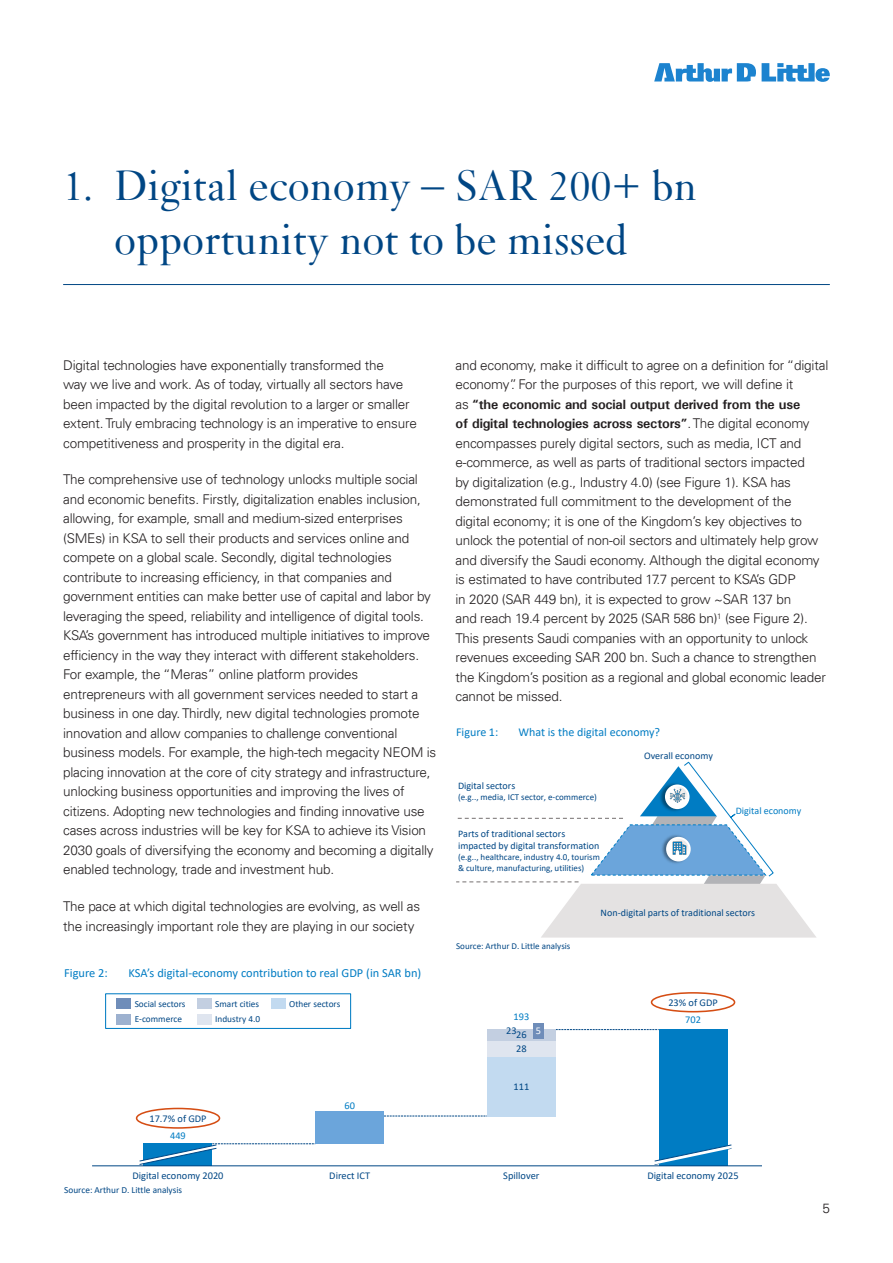
<style>
.page{position:relative;width:893px;height:1263px;background:#fff}
.page>*{position:absolute;margin:0;border:0;box-sizing:border-box;transform-origin:0 0}
.ADL-Headlines{font:45px/54px "Janson";color:#004684;text-align:center}
.ADL_Body_Copy{font:300 13.5px/19.5px "Univers LT";letter-spacing:-.015em;color:#231f20}
.t1{font:12.45px "Calibri";color:#007cc3}
.t2{font:12px "Calibri";color:#007cc3}
.t3{font:10.35px "Calibri";color:#004785}
.t4{font:10.35px "Calibri";color:#007cc3}
.t5{font:10.35px "Calibri";color:#fff}
.t6{font:10.05px/12px "Calibri";color:#004785}
.t7{font:10.05px "Calibri";color:#007cc3}
.t8{font:9.3px "Calibri";color:#004785}
.t9{font:9px/10.8px "Calibri";color:#004785}
.s1{font-family:"Univers";font-weight:700}
</style>
<div class="page">
<svg style="left:654px;top:63px;width:176px;height:19px"></svg>
<hr style="left:63px;top:284px;width:767px;height:1px;background:#004684">
<svg style="left:456px;top:762px;width:360px;height:175px"></svg>
<img style="left:658px;top:780px;width:33px;height:33px">
<div style="left:665px;top:784px;width:25px;height:25px;border:2px solid #fff;border-radius:50%"></div>
<img style="left:659px;top:833px;width:33px;height:32px">
<div style="left:667px;top:838px;width:23px;height:22px;background:#fff;border-radius:50%"></div>
<div style="left:666px;top:837px;width:25px;height:24px;border:2px solid #fff;border-radius:50%"></div>
<img style="left:667px;top:785px;width:21px;height:21px">
<img style="left:670px;top:838px;width:19px;height:20px">
<div style="left:105px;top:993px;width:246px;height:36px;border:1px solid #007cc3"></div>
<svg style="left:556px;top:1029px;width:103px;height:1px"></svg>
<svg style="left:384px;top:1116px;width:103px;height:1px"></svg>
<div style="left:659px;top:1029px;width:68px;height:137px;background:#007cc3"></div>
<div style="left:487px;top:1056px;width:69px;height:60px;background:#c2daf0"></div>
<div style="left:315px;top:1111px;width:69px;height:32px;background:#6ba5db"></div>
<div style="left:487px;top:1041px;width:69px;height:15px;background:#dfe5ef"></div>
<div style="left:487px;top:1029px;width:69px;height:12px;background:#c3cfe1"></div>
<hr style="left:92px;top:1165px;width:669px;height:1px;background:#004785">
<svg style="left:139px;top:1143px;width:176px;height:22px"></svg>
<svg style="left:654px;top:1144px;width:78px;height:21px"></svg>
<div style="left:533px;top:1023px;width:11px;height:16px;background:#6f8db9"></div>
<div style="left:136px;top:1108px;width:84px;height:21px;border:2px solid #d54d13;border-radius:50%"></div>
<div style="left:651px;top:992px;width:84px;height:20px;border:2px solid #d54d13;border-radius:50%"></div>
<div style="left:117px;top:1014px;width:14px;height:10px;background:#9db1cf"></div>
<div style="left:117px;top:998px;width:14px;height:11px;background:#6f8db9"></div>
<div style="left:197px;top:1014px;width:14px;height:10px;background:#dfe5ef"></div>
<div style="left:197px;top:998px;width:14px;height:11px;background:#c3cfe1"></div>
<div style="left:271px;top:998px;width:14px;height:11px;background:#c2daf0"></div>
<p class="ADL-Headlines" style="left:63px;top:159px;width:635px">1. Digital economy – SAR 200+ bn opportunity not to be missed</p>
<p class="ADL_Body_Copy" style="left:63px;top:355px;width:355px">Digital technologies have exponentially transformed the<br>way we live and work. As of today, virtually all sectors have been impacted by the digital revolution to a larger or smaller extent. Truly embracing technology is an imperative to ensure competitiveness and prosperity in the digital era.</p>
<p class="ADL_Body_Copy" style="left:63px;top:470px;width:375px">The comprehensive use of technology unlocks multiple social and economic benefits. Firstly, digitalization enables inclusion, allowing, for example, small and medium-sized enterprises (SMEs) in KSA to sell their products and services online and compete on a global scale. Secondly, digital technologies contribute to increasing efficiency, in that companies and government entities can make better use of capital and labor by leveraging the speed, reliability and intelligence of digital tools.<br>KSA’s government has introduced multiple initiatives to improve efficiency in the way they interact with different stakeholders.<br>For example, the “Meras” online platform provides entrepreneurs with all government services needed to start a business in one day. Thirdly, new digital technologies promote innovation and allow companies to challenge conventional business models. For example, the high-tech megacity NEOM is placing innovation at the core of city strategy and infrastructure, unlocking business opportunities and improving the lives of citizens. Adopting new technologies and finding innovative use cases across industries will be key for KSA to achieve its Vision 2030 goals of diversifying the economy and becoming a digitally enabled technology, trade and investment hub.</p>
<p class="ADL_Body_Copy" style="left:63px;top:896px;width:358px">The pace at which digital technologies are evolving, as well as the increasingly important role they are playing in our society</p>
<p class="t1" style="left:64px;top:964px;width:45px">Figure 2:</p>
<p class="t1" style="left:129px;top:964px;width:294px">KSA’s digital-economy contribution to real GDP (in SAR bn)</p>
<p class="ADL_Body_Copy" style="left:455px;top:355px;width:374px">and economy, make it difficult to agree on a definition for “digital economy”. For the purposes of this report, we will define it<br>as <span class="s1">“the economic and social output derived from the use<br>of digital technologies across sectors”</span>. The digital economy encompasses purely digital sectors, such as media, ICT and e-commerce, as well as parts of traditional sectors impacted<br>by digitalization (e.g., Industry 4.0) (see Figure 1). KSA has demonstrated full commitment to the development of the digital economy; it is one of the Kingdom’s key objectives to unlock the potential of non-oil sectors and ultimately help grow and diversify the Saudi economy. Although the digital economy is estimated to have contributed 17.7 percent to KSA’s GDP<br>in 2020 (SAR 449 bn), it is expected to grow ~SAR 137 bn<br>and reach 19.4 percent by 2025 (SAR 586 bn)<sup>1</sup> (see Figure 2).<br>This presents Saudi companies with an opportunity to unlock revenues exceeding SAR 200 bn. Such a chance to strengthen the Kingdom’s position as a regional and global economic leader cannot be missed.</p>
<p class="t2" style="left:456px;top:724px;width:44px">Figure 1:</p>
<p class="t2" style="left:519px;top:724px;width:143px">What is the digital economy?</p>
<p class="t6" style="left:458px;top:780px;width:59px">Digital sectors</p>
<p class="t9" style="left:458px;top:792px;width:140px">(e.g.., media, ICT sector, e-commerce)</p>
<p class="t6" style="left:458px;top:827px;width:143px">Parts of traditional sectors impacted by digital transformation</p>
<p class="t9" style="left:458px;top:851px;width:143px">(e.g.., healthcare, industry 4.0, tourism &amp; culture, manufacturing, utilities)</p>
<p class="t6" style="left:644px;top:750px;width:70px">Overall economy</p>
<p class="t7" style="left:736px;top:804px;width:67px">Digital economy</p>
<p class="t9" style="left:456px;top:940px;width:116px">Source: Arthur D. Little analysis</p>
<p class="t6" style="left:601px;top:906px;width:156px">Non-digital parts of traditional sectors</p>
<p class="t8" style="left:135px;top:997px;width:52px">Social sectors</p>
<p class="t3" style="left:668px;top:995px;width:51px">23% of GDP</p>
<p class="t8" style="left:135px;top:1013px;width:49px">E-commerce</p>
<p class="t8" style="left:215px;top:1013px;width:47px">Industry 4.0</p>
<p class="t8" style="left:215px;top:997px;width:46px">Smart cities</p>
<p class="t8" style="left:289px;top:997px;width:53px">Other sectors</p>
<p class="t4" style="left:513px;top:1009px;width:17px">193</p>
<p class="t4" style="left:685px;top:1012px;width:17px">702</p>
<p class="t3" style="left:506px;top:1023px;width:12px">23</p>
<p class="t3" style="left:516px;top:1027px;width:12px">26</p>
<p class="t3" style="left:516px;top:1041px;width:12px">28</p>
<p class="t5" style="left:536px;top:1024px;width:7px">5</p>
<p class="t3" style="left:149px;top:1111px;width:59px">17.7% of GDP</p>
<p class="t4" style="left:170px;top:1128px;width:17px">449</p>
<p class="t4" style="left:344px;top:1099px;width:12px">60</p>
<p class="t3" style="left:132px;top:1168px;width:93px">Digital economy 2020</p>
<p class="t3" style="left:329px;top:1168px;width:42px">Direct ICT</p>
<p class="t8" style="left:64px;top:1183px;width:119px">Source: Arthur D. Little analysis</p>
<p class="t3" style="left:513px;top:1079px;width:17px">111</p>
<p class="t3" style="left:503px;top:1168px;width:38px">Spillover</p>
<p class="t3" style="left:647px;top:1168px;width:93px">Digital economy 2025</p>
<p class="ADL_Body_Copy" style="left:822px;top:1198px;width:9px">5</p>
</div>
